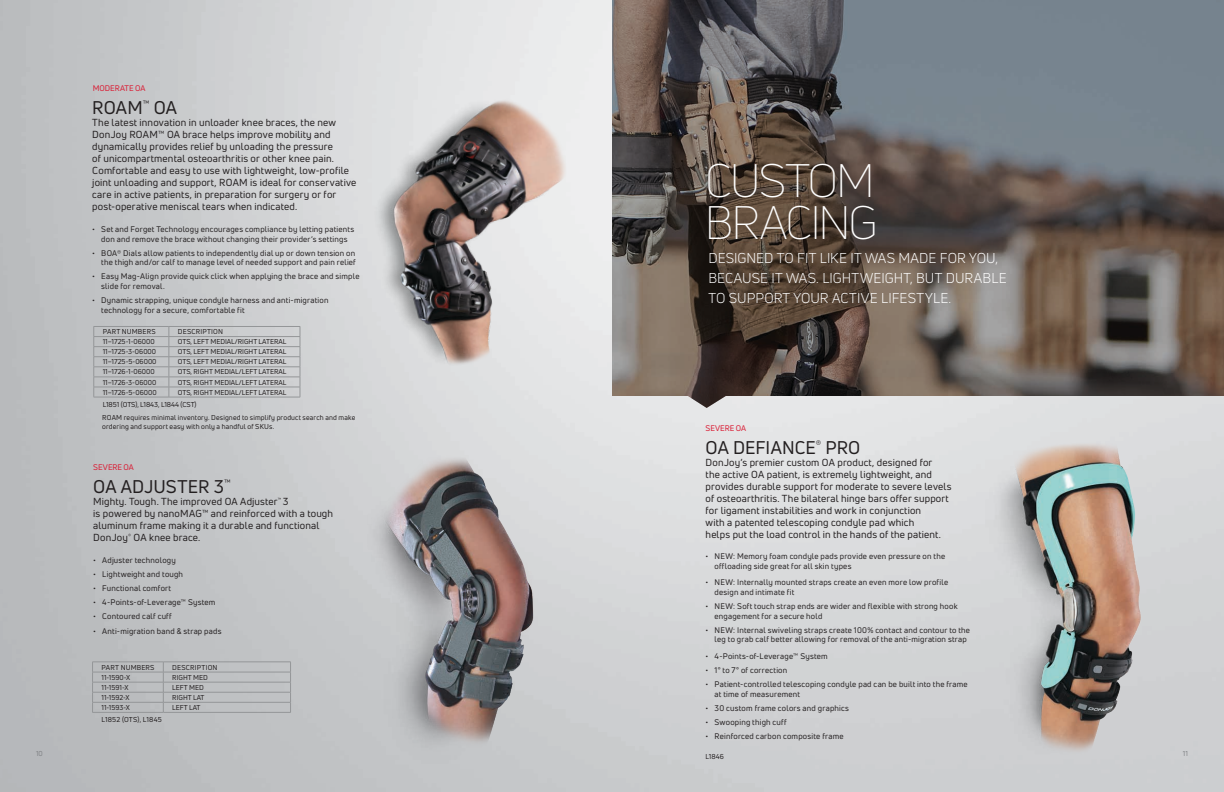
<style>
.page{position:relative;width:1224px;height:792px;background:#fff}
.page>*{position:absolute;margin:0;border:0;box-sizing:border-box;transform-origin:0 0}
.medium_headers{font:300 46px "Uni Neue";letter-spacing:-.04em;color:#fff}
.body_copy{font:18px "Uni Neue";letter-spacing:.005em;color:#231f20}
.medium_headers-2{font:14px/20px "Uni Neue";letter-spacing:.005em;color:#fff}
.body_copy-2{font:10px/12px "Uni Neue";letter-spacing:.015em;color:#231f20}
.t1{font:8px/9.6px "Uni Neue";letter-spacing:.025em;color:#231f20}
.t2{font:8px "Uni Neue";letter-spacing:-.005em;color:#da1a32}
.body_copy-3{font:7px "Uni Neue";color:#231f20}
.body_copy-4{font:7px/8.4px "Uni Neue";letter-spacing:.02em;color:#231f20}
.body_copy-5{font:7px "Uni Neue";letter-spacing:.03em;color:#231f20}
.body_copy-6{font:7px "Uni Neue";letter-spacing:.025em;color:#231f20}
.t3{font:7px "Uni Neue";color:#808285}
</style>
<div class="page">
<svg style="left:612px;top:0;width:612px;height:408px;background:#686360"></svg>
<hr style="left:92px;top:662px;width:71px;height:1px;background:#949698">
<hr style="left:163px;top:662px;width:128px;height:1px;background:#949698">
<hr style="left:92px;top:672px;width:71px;height:1px;background:#949698">
<hr style="left:163px;top:672px;width:128px;height:1px;background:#949698">
<hr style="left:92px;top:682px;width:71px;height:1px;background:#949698">
<hr style="left:163px;top:682px;width:128px;height:1px;background:#949698">
<hr style="left:92px;top:692px;width:71px;height:1px;background:#949698">
<hr style="left:163px;top:692px;width:128px;height:1px;background:#949698">
<hr style="left:92px;top:702px;width:71px;height:1px;background:#949698">
<svg style="left:92px;top:663px;width:1px;height:49px"></svg>
<hr style="left:163px;top:702px;width:128px;height:1px;background:#949698">
<svg style="left:163px;top:663px;width:1px;height:49px"></svg>
<hr style="left:92px;top:712px;width:71px;height:1px;background:#949698">
<hr style="left:163px;top:712px;width:128px;height:1px;background:#949698">
<img style="left:276px;top:444px;width:300px;height:330px">
<hr style="left:94px;top:326px;width:75px;height:1px;background:#949698">
<hr style="left:169px;top:326px;width:131px;height:1px;background:#949698">
<hr style="left:94px;top:336px;width:75px;height:1px;background:#949698">
<hr style="left:169px;top:336px;width:131px;height:1px;background:#949698">
<hr style="left:94px;top:346px;width:75px;height:1px;background:#949698">
<hr style="left:169px;top:346px;width:131px;height:1px;background:#949698">
<hr style="left:94px;top:356px;width:75px;height:1px;background:#949698">
<hr style="left:169px;top:356px;width:131px;height:1px;background:#949698">
<hr style="left:94px;top:367px;width:75px;height:1px;background:#949698">
<hr style="left:169px;top:367px;width:131px;height:1px;background:#949698">
<hr style="left:94px;top:377px;width:75px;height:1px;background:#949698">
<hr style="left:169px;top:377px;width:131px;height:1px;background:#949698">
<hr style="left:94px;top:387px;width:75px;height:1px;background:#949698">
<svg style="left:94px;top:327px;width:1px;height:70px"></svg>
<hr style="left:169px;top:387px;width:131px;height:1px;background:#949698">
<svg style="left:169px;top:327px;width:1px;height:70px"></svg>
<svg style="left:300px;top:327px;width:1px;height:70px"></svg>
<hr style="left:94px;top:397px;width:75px;height:1px;background:#949698">
<hr style="left:169px;top:397px;width:131px;height:1px;background:#949698">
<img style="left:360px;top:90px;width:221px;height:284px">
<img style="left:961px;top:438px;width:234px;height:324px">
<p class="t2" style="left:93px;top:83px;width:54px">MODERATE OA</p>
<p class="body_copy" style="left:92px;top:97px;width:86px">ROAM<sup>™</sup> OA</p>
<p class="body_copy-2" style="left:92px;top:117px;width:266px">The latest innovation in unloader knee braces, the new DonJoy ROAM™ OA brace helps improve mobility and dynamically provides relief by unloading the pressure<br>of unicompartmental osteoarthritis or other knee pain.<br>Comfortable and easy to use with lightweight, low-profile joint unloading and support, ROAM is ideal for conservative care in active patients, in preparation for surgery or for post-operative meniscal tears when indicated.</p>
<p class="t1" style="left:92px;top:224px;width:264px;text-align:center">• Set and Forget Technology encourages compliance by letting patients don and remove the brace without changing their provider’s settings</p>
<p class="t1" style="left:92px;top:248px;width:265px;text-align:right">• BOA® Dials allow patients to independently dial up or down tension on the thigh and/or calf to manage level of needed support and pain relief</p>
<p class="t1" style="left:101px;top:272px;width:260px;text-indent:-9px">• Easy Mag-Align provide quick click when applying the brace and simple slide for removal.</p>
<p class="t1" style="left:101px;top:295px;width:229px;text-indent:-9px">• Dynamic strapping, unique condyle harness and anti-migration technology for a secure, comfortable fit</p>
<p class="body_copy-4" style="left:103px;top:327px;width:54px">PART NUMBERS</p>
<p class="body_copy-5" style="left:178px;top:327px;width:47px">DESCRIPTION</p>
<p class="body_copy-3" style="left:103px;top:337px;width:53px">11–1725-1-06000</p>
<p class="body_copy-3" style="left:178px;top:337px;width:110px">OTS, LEFT MEDIAL/RIGHT LATERAL</p>
<p class="body_copy-3" style="left:103px;top:347px;width:55px">11–1725-3-06000</p>
<p class="body_copy-3" style="left:178px;top:347px;width:110px">OTS, LEFT MEDIAL/RIGHT LATERAL</p>
<p class="body_copy-3" style="left:103px;top:358px;width:55px">11–1725-5-06000</p>
<p class="body_copy-3" style="left:178px;top:358px;width:110px">OTS, LEFT MEDIAL/RIGHT LATERAL</p>
<p class="body_copy-3" style="left:103px;top:368px;width:54px">11–1726-1-06000</p>
<p class="body_copy-3" style="left:178px;top:368px;width:110px">OTS, RIGHT MEDIAL/LEFT LATERAL</p>
<p class="body_copy-3" style="left:103px;top:378px;width:55px">11–1726-3-06000</p>
<p class="body_copy-3" style="left:178px;top:378px;width:110px">OTS, RIGHT MEDIAL/LEFT LATERAL</p>
<p class="body_copy-3" style="left:103px;top:388px;width:55px">11–1726-5-06000</p>
<p class="body_copy-3" style="left:178px;top:388px;width:110px">OTS, RIGHT MEDIAL/LEFT LATERAL</p>
<p class="body_copy-3" style="left:103px;top:400px;width:95px">L1851 (OTS), L1843, L1844 (CST)</p>
<p class="body_copy-4" style="left:102px;top:413px;width:255px">ROAM requires minimal inventory. Designed to simplify product search and make ordering and support easy with only a handful of SKUs.</p>
<p class="t2" style="left:93px;top:462px;width:42px">SEVERE OA</p>
<p class="body_copy" style="left:93px;top:476px;width:139px">OA ADJUSTER 3<sup>™</sup></p>
<p class="body_copy-2" style="left:93px;top:496px;width:241px">Mighty. Tough. The improved OA Adjuster<sup>™</sup> 3<br>is powered by nanoMAG™ and reinforced with a tough aluminum frame making it a durable and functional DonJoy<sup>®</sup> OA knee brace.</p>
<p class="t1" style="left:93px;top:555px;width:84px">• Adjuster technology</p>
<p class="t1" style="left:93px;top:569px;width:91px">• Lightweight and tough</p>
<p class="t1" style="left:93px;top:583px;width:79px">• Functional comfort</p>
<p class="t1" style="left:93px;top:598px;width:124px">• 4-Points-of-Leverage™ System</p>
<p class="t1" style="left:93px;top:612px;width:80px">• Contoured calf cuff</p>
<p class="t1" style="left:93px;top:626px;width:130px">• Anti-migration band &amp; strap pads</p>
<p class="body_copy-4" style="left:102px;top:663px;width:54px">PART NUMBERS</p>
<p class="body_copy-5" style="left:172px;top:663px;width:47px">DESCRIPTION</p>
<p class="body_copy-3" style="left:102px;top:673px;width:30px">11-1590-X</p>
<p class="body_copy-3" style="left:172px;top:673px;width:37px">RIGHT MED</p>
<p class="body_copy-3" style="left:102px;top:683px;width:28px">11-1591-X</p>
<p class="body_copy-3" style="left:172px;top:683px;width:33px">LEFT MED</p>
<p class="body_copy-3" style="left:102px;top:693px;width:30px">11-1592-X</p>
<p class="body_copy-3" style="left:172px;top:693px;width:34px">RIGHT LAT</p>
<p class="body_copy-3" style="left:102px;top:703px;width:30px">11-1593-X</p>
<p class="body_copy-3" style="left:172px;top:703px;width:30px">LEFT LAT</p>
<p class="body_copy-6" style="left:102px;top:715px;width:62px">L1852 (OTS), L1845</p>
<p class="medium_headers" style="left:705px;top:153px;width:171px">CUSTOM</p>
<p class="medium_headers" style="left:705px;top:195px;width:174px">BRACING</p>
<p class="medium_headers-2" style="left:708px;top:248px;width:300px">DESIGNED TO FIT LIKE IT WAS MADE FOR YOU,<br>BECAUSE IT WAS. LIGHTWEIGHT, BUT DURABLE<br>TO SUPPORT YOUR ACTIVE LIFESTYLE.</p>
<p class="t2" style="left:706px;top:423px;width:42px">SEVERE OA</p>
<p class="body_copy" style="left:706px;top:437px;width:156px">OA DEFIANCE<sup>®</sup> PRO</p>
<p class="body_copy-2" style="left:706px;top:457px;width:247px">DonJoy’s premier custom OA product, designed for<br>the active OA patient, is extremely lightweight, and provides durable support for moderate to severe levels of osteoarthritis. The bilateral hinge bars offer support for ligament instabilities and work in conjunction<br>with a patented telescoping condyle pad which<br>helps put the load control in the hands of the patient.</p>
<p class="t1" style="left:715px;top:552px;width:232px;text-indent:-9px">• NEW: Memory foam condyle pads provide even pressure on the offloading side great for all skin types</p>
<p class="t1" style="left:715px;top:578px;width:235px;text-indent:-9px">• NEW: Internally mounted straps create an even more low profile design and intimate fit</p>
<p class="t1" style="left:715px;top:601px;width:245px;text-indent:-9px">• NEW: Soft touch strap ends are wider and flexible with strong hook engagement for a secure hold</p>
<p class="t1" style="left:715px;top:625px;width:257px;text-indent:-9px">• NEW: Internal swiveling straps create 100% contact and contour to the leg to grab calf better allowing for removal of the anti-migration strap</p>
<p class="t1" style="left:706px;top:651px;width:124px">• 4-Points-of-Leverage™ System</p>
<p class="t1" style="left:706px;top:665px;width:83px">• 1° to 7° of correction</p>
<p class="t1" style="left:715px;top:679px;width:255px;text-indent:-9px">• Patient-controlled telescoping condyle pad can be built into the frame at time of measurement</p>
<p class="t1" style="left:706px;top:703px;width:145px">• 30 custom frame colors and graphics</p>
<p class="t1" style="left:706px;top:717px;width:82px">• Swooping thigh cuff</p>
<p class="t1" style="left:706px;top:731px;width:140px">• Reinforced carbon composite frame</p>
<p class="t3" style="left:36px;top:749px;width:8px">10</p>
<p class="t3" style="left:1183px;top:749px;width:7px">11</p>
<p class="body_copy-3" style="left:706px;top:752px;width:20px">L1846</p>
</div>
